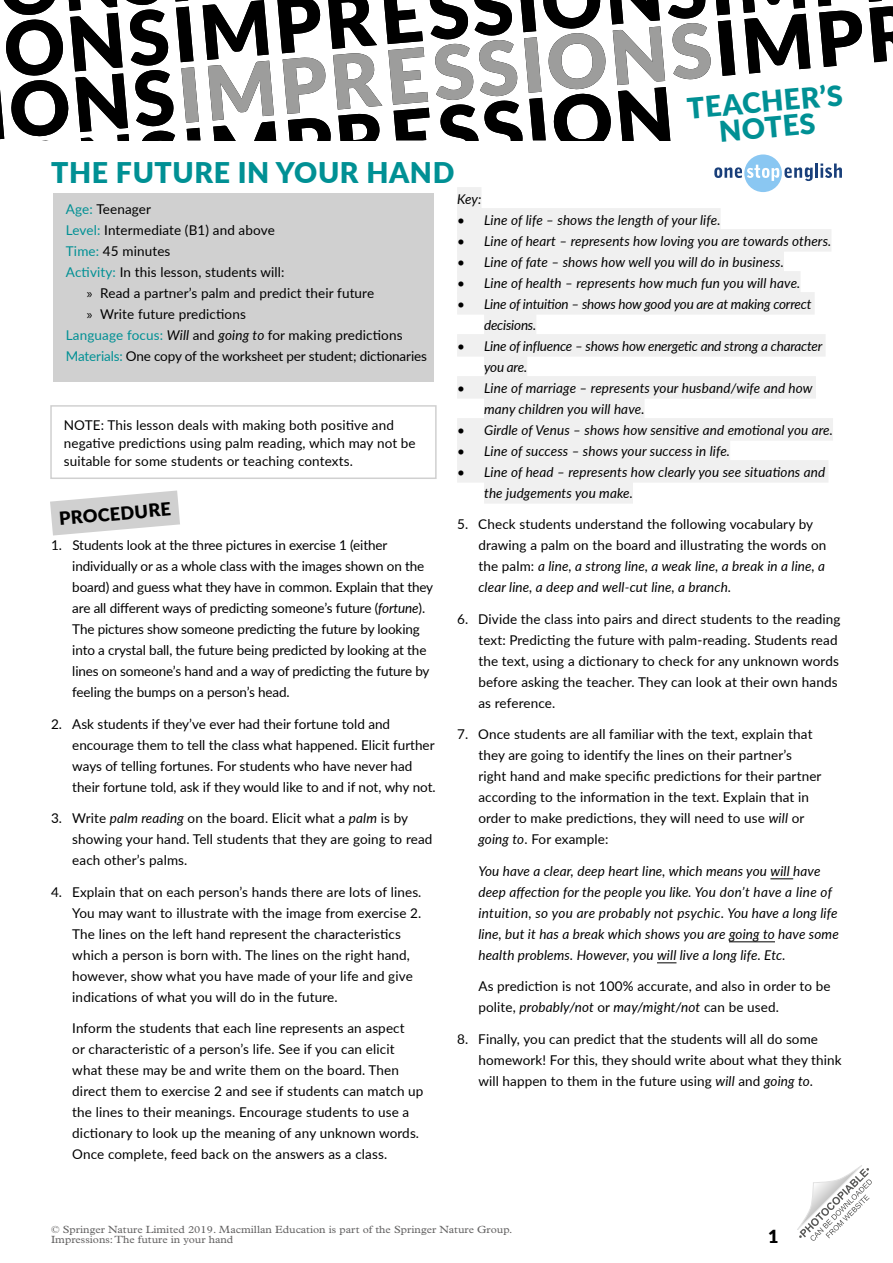
<style>
.page{position:relative;width:893px;height:1263px;background:#fff}
.page>*{position:absolute;margin:0;border:0;box-sizing:border-box;transform-origin:0 0}
.t1{font:900 28.5px/25.5px "Lato";letter-spacing:.02em;color:#009094;text-align:center}
._12pt_CAP_title{font:900 18px "Lato";color:#000}
.TN_-_Article_Pagenum{font:900 18px "Lato";color:#000}
._9pt_body_ind{font:13.5px/21px "Lato";letter-spacing:.01em;color:#000}
._9pt_key_black{font:italic 13.5px/21px "Lato";letter-spacing:.01em;color:#000}
._9pt_body_ind-2{font:13.5px/21px "Lato";letter-spacing:-.01em;color:#000}
._9pt_body{font:13.5px/18px "Lato";letter-spacing:.01em;color:#000}
._9pt_body_ind-3{font:italic 13.5px/21px "Lato";letter-spacing:.01em;color:#000}
._9pt_key_black-2{font:italic 13.5px/21px "Lato";letter-spacing:-.015em;color:#000}
._9pt_body-2{font:13.5px "Lato";letter-spacing:-.01em;color:#000}
.key_head{font:italic 13.5px "Lato";color:#000}
.t2{font:10.5px/10.5px "Plantin Std";color:#646363;scale:1.08 1}
.s1{color:#009094}
.s2{font-family:"Myriad Pro"}
.s3{font-style:italic}
</style>
<div class="page">
<svg style="left:797px;top:1165px;width:75px;height:76px"></svg>
<svg style="left:0;top:0;width:893px;height:192px"></svg>
<div style="left:457px;top:187px;width:24px;height:23px;background:#f0f0f0"></div>
<div style="left:457px;top:208px;width:264px;height:23px;background:#f0f0f0"></div>
<div style="left:457px;top:229px;width:374px;height:23px;background:#f0f0f0"></div>
<div style="left:457px;top:250px;width:327px;height:23px;background:#f0f0f0"></div>
<div style="left:457px;top:271px;width:344px;height:23px;background:#f0f0f0"></div>
<div style="left:457px;top:292px;width:358px;height:23px;background:#f0f0f0"></div>
<div style="left:484px;top:313px;width:52px;height:23px;background:#f0f0f0"></div>
<div style="left:457px;top:334px;width:369px;height:23px;background:#f0f0f0"></div>
<div style="left:484px;top:355px;width:43px;height:23px;background:#f0f0f0"></div>
<div style="left:457px;top:376px;width:359px;height:23px;background:#f0f0f0"></div>
<div style="left:484px;top:397px;width:161px;height:23px;background:#f0f0f0"></div>
<div style="left:457px;top:418px;width:376px;height:23px;background:#f0f0f0"></div>
<div style="left:457px;top:439px;width:273px;height:23px;background:#f0f0f0"></div>
<div style="left:457px;top:460px;width:371px;height:23px;background:#f0f0f0"></div>
<div style="left:484px;top:481px;width:149px;height:23px;background:#f0f0f0"></div>
<svg style="left:770px;top:878px;width:23px;height:1px"></svg>
<hr style="left:729px;top:941px;width:46px;height:1px;background:#000">
<svg style="left:657px;top:962px;width:19px;height:1px"></svg>
<div style="left:53px;top:194px;width:381px;height:188px;background:#d0d0d0"></div>
<svg style="left:50px;top:490px;width:130px;height:45px"></svg>
<div style="left:50px;top:405px;width:387px;height:74px;border:2px solid #d0d0d0"></div>
<h1 class="t1" style="left:51px;top:158px;width:405px">THE FUTURE IN YOUR HAND</h1>
<h1 class="t1" style="left:686px;top:95px;width:157px;rotate:-5deg">TEACHER’S<br>NOTES</h1>
<p class="_9pt_body" style="left:66px;top:200px;width:87px"><span class="s1">Age:</span> Teenager</p>
<p class="_9pt_body" style="left:66px;top:221px;width:210px"><span class="s1">Level:</span> Intermediate (B1) and above</p>
<p class="_9pt_body" style="left:66px;top:242px;width:106px"><span class="s1">Time:</span> 45 minutes</p>
<p class="_9pt_body" style="left:66px;top:263px;width:220px"><span class="s1">Activity:</span> In this lesson, students will:</p>
<p class="_9pt_body_ind" style="left:87px;top:282px;width:289px"><span class="s2">»</span> Read a partner’s palm and predict their future</p>
<p class="_9pt_body_ind" style="left:87px;top:303px;width:161px"><span class="s2">»</span> Write future predictions</p>
<p class="_9pt_body" style="left:66px;top:326px;width:338px"><span class="s1">Language focus:</span> <span class="s3">Will</span> and <span class="s3">going to</span> for making predictions</p>
<p class="_9pt_body-2" style="left:66px;top:347px;width:363px"><span class="s1">Materials:</span> One copy of the worksheet per student; dictionaries</p>
<p class="_9pt_body" style="left:64px;top:415px;width:353px">NOTE: This lesson deals with making both positive and negative predictions using palm reading, which may not be suitable for some students or teaching contexts.</p>
<p class="_12pt_CAP_title" style="left:58px;top:505px;width:114px;rotate:-5deg">PROCEDURE</p>
<p class="_9pt_body_ind-2" style="left:72px;top:534px;width:362px;text-indent:-21px">1. Students look at the three pictures in exercise 1 (either individually or as a whole class with the images shown on the board) and guess what they have in common. Explain that they are all different ways of predicting someone’s future (<span class="s3">fortune</span>).<br>The pictures show someone predicting the future by looking into a crystal ball, the future being predicted by looking at the lines on someone’s hand and a way of predicting the future by feeling the bumps on a person’s head.</p>
<p class="_9pt_body_ind" style="left:72px;top:713px;width:365px;text-indent:-21px">2. Ask students if they’ve ever had their fortune told and encourage them to tell the class what happened. Elicit further ways of telling fortunes. For students who have never had their fortune told, ask if they would like to and if not, why not.</p>
<p class="_9pt_body_ind" style="left:72px;top:807px;width:362px;text-indent:-21px">3. Write <span class="s3">palm reading</span> on the board. Elicit what a <span class="s3">palm</span> is by showing your hand. Tell students that they are going to read each other’s palms.</p>
<p class="_9pt_body_ind" style="left:72px;top:881px;width:351px;text-indent:-21px">4. Explain that on each person’s hands there are lots of lines.<br>You may want to illustrate with the image from exercise 2.<br>The lines on the left hand represent the characteristics which a person is born with. The lines on the right hand, however, show what you have made of your life and give indications of what you will do in the future.</p>
<p class="_9pt_body_ind" style="left:72px;top:1017px;width:353px">Inform the students that each line represents an aspect<br>or characteristic of a person’s life. See if you can elicit what these may be and write them on the board. Then direct them to exercise 2 and see if students can match up the lines to their meanings. Encourage students to use a dictionary to look up the meaning of any unknown words.<br>Once complete, feed back on the answers as a class.</p>
<p class="key_head" style="left:457px;top:189px;width:26px">Key:</p>
<p class="_9pt_key_black" style="left:457px;top:209px;width:265px">• Line of life – shows the length of your life.</p>
<p class="_9pt_key_black" style="left:457px;top:230px;width:376px">• Line of heart – represents how loving you are towards others.</p>
<p class="_9pt_key_black" style="left:457px;top:251px;width:328px">• Line of fate – shows how well you will do in business.</p>
<p class="_9pt_key_black" style="left:457px;top:272px;width:345px">• Line of health – represents how much fun you will have.</p>
<p class="_9pt_key_black-2" style="left:484px;top:293px;width:329px;text-indent:-27px">• Line of intuition – shows how good you are at making correct decisions.</p>
<p class="_9pt_key_black-2" style="left:484px;top:335px;width:340px;text-indent:-27px">• Line of influence – shows how energetic and strong a character you are.</p>
<p class="_9pt_key_black" style="left:484px;top:377px;width:330px;text-indent:-27px">• Line of marriage – represents your husband/wife and how many children you will have.</p>
<p class="_9pt_key_black" style="left:457px;top:419px;width:377px">• Girdle of Venus – shows how sensitive and emotional you are.</p>
<p class="_9pt_key_black" style="left:457px;top:440px;width:274px">• Line of success – shows your success in life.</p>
<p class="_9pt_key_black" style="left:484px;top:461px;width:343px;text-indent:-27px">• Line of head – represents how clearly you see situations and the judgements you make.</p>
<p class="_9pt_body_ind" style="left:478px;top:513px;width:350px;text-indent:-21px">5. Check students understand the following vocabulary by drawing a palm on the board and illustrating the words on the palm: <span class="s3">a line, a strong line, a weak line, a break in a line, a clear line, a deep and well-cut line, a branch.</span></p>
<p class="_9pt_body_ind" style="left:478px;top:608px;width:364px;text-indent:-21px">6. Divide the class into pairs and direct students to the reading text: Predicting the future with palm-reading. Students read the text, using a dictionary to check for any unknown words before asking the teacher. They can look at their own hands as reference.</p>
<p class="_9pt_body_ind" style="left:478px;top:723px;width:345px;text-indent:-21px">7. Once students are all familiar with the text, explain that they are going to identify the lines on their partner’s right hand and make specific predictions for their partner according to the information in the text. Explain that in order to make predictions, they will need to use <span class="s3">will</span> or <span class="s3">going to</span>. For example:</p>
<p class="_9pt_body_ind-3" style="left:478px;top:860px;width:362px">You have a clear, deep heart line, which means you will have deep affection for the people you like. You don’t have a line of intuition, so you are probably not psychic. You have a long life line, but it has a break which shows you are going to have some health problems. However, you will live a long life. Etc.</p>
<p class="_9pt_body_ind" style="left:478px;top:975px;width:354px">As prediction is not 100% accurate, and also in order to be polite, <span class="s3">probably/not</span> or <span class="s3">may/might/not</span> can be used.</p>
<p class="_9pt_body_ind" style="left:478px;top:1028px;width:365px;text-indent:-21px">8. Finally, you can predict that the students will all do some homework! For this, they should write about what they think will happen to them in the future using <span class="s3">will</span> and <span class="s3">going to</span>.</p>
<p class="t2" style="left:51px;top:1224px;width:429px">© Springer Nature Limited 2019. Macmillan Education is part of the Springer Nature Group.<br>Impressions: The future in your hand</p>
<p class="TN_-_Article_Pagenum" style="left:768px;top:1223px;width:12px">1</p>
</div>
